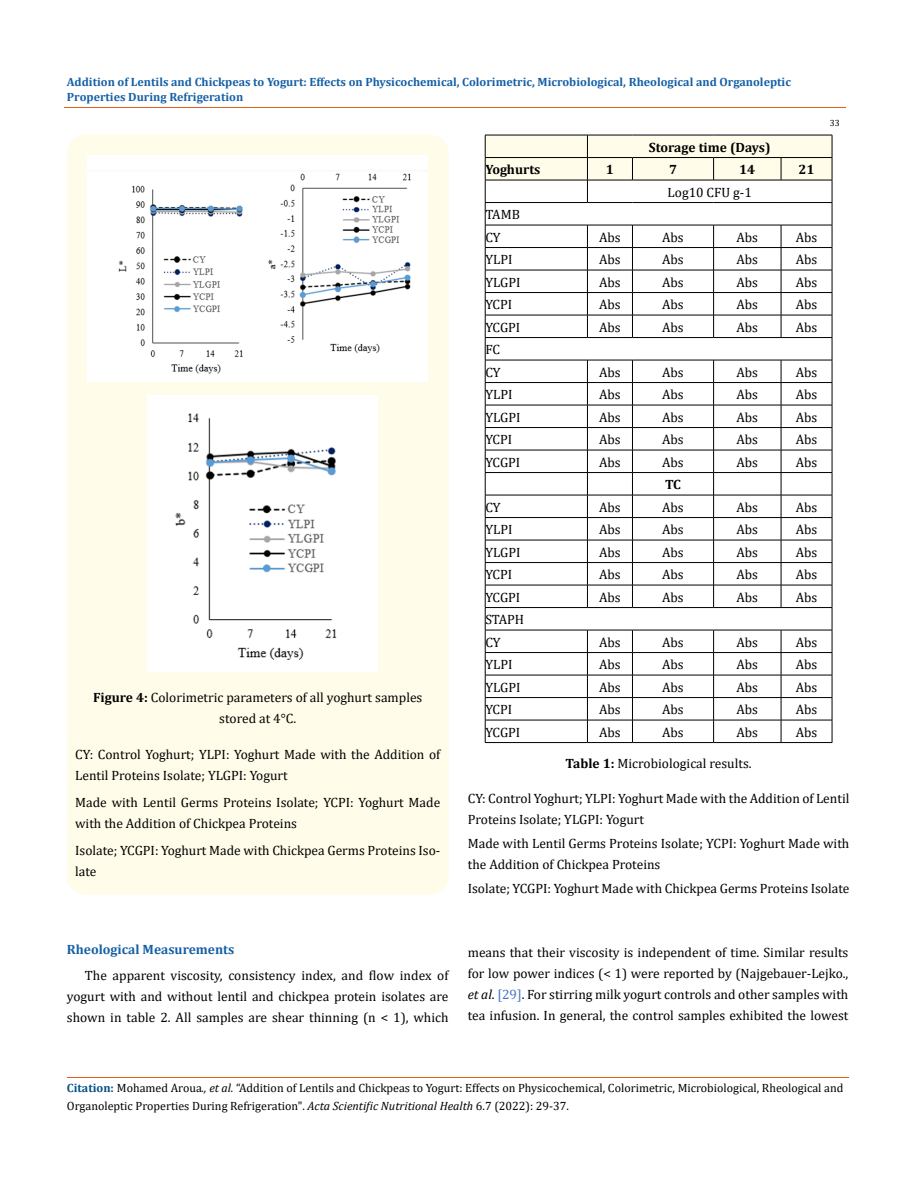
<style>
.page{position:relative;width:917px;height:1188px;background:#fff}
.page>*{position:absolute;margin:0;border:0;box-sizing:border-box;transform-origin:0 0}
.t1{font:13.5px/21px "Cambria";color:#000}
.t2{font:700 13.5px "Cambria";color:#000}
.t3{font:700 13.5px "Cambria";color:#1560a6}
.t4{font:12px/18px "Cambria";color:#000}
.t5{font:700 12px/15px "Cambria";color:#1560a6}
.t6{font:9px "Cambria";color:#000}
.s1{font-weight:700}
.s2{font-style:italic}
.s3{color:#4472c4}
.s4{font-weight:700;color:#035089}
</style>
<div class="page">
<div style="left:67px;top:135px;width:381px;height:759px;background:#fffde9;border-radius:18px"></div>
<img style="left:88px;top:156px;width:340px;height:226px">
<img style="left:148px;top:396px;width:229px;height:275px">
<svg style="left:485px;top:135px;width:347px;height:607px"></svg>
<hr style="left:485px;top:742px;width:102px;height:1px;background:#000">
<hr style="left:587px;top:742px;width:45px;height:1px;background:#000">
<hr style="left:632px;top:742px;width:81px;height:1px;background:#000">
<hr style="left:713px;top:742px;width:68px;height:1px;background:#000">
<hr style="left:781px;top:742px;width:51px;height:1px;background:#000">
<hr style="left:64px;top:108px;width:781px;height:1px;background:#e05d1a">
<hr style="left:67px;top:1077px;width:781px;height:1px;background:#e05d1a">
<p class="t5" style="left:67px;top:74px;width:725px">Addition of Lentils and Chickpeas to Yogurt: Effects on Physicochemical, Colorimetric, Microbiological, Rheological and Organoleptic<br>Properties During Refrigeration</p>
<p class="t2" style="left:649px;top:137px;width:123px">Storage time (Days)</p>
<p class="t2" style="left:485px;top:160px;width:57px">Yoghurts</p>
<p class="t2" style="left:606px;top:160px;width:9px">1</p>
<p class="t2" style="left:669px;top:160px;width:9px">7</p>
<p class="t2" style="left:739px;top:160px;width:17px">14</p>
<p class="t2" style="left:798px;top:160px;width:17px">21</p>
<p class="t1" style="left:667px;top:181px;width:86px">Log10 CFU g-1</p>
<p class="t1" style="left:485px;top:203px;width:36px;line-height:22.5px">TAMB<br>CY</p>
<p class="t1" style="left:599px;top:226px;width:23px">Abs</p>
<p class="t1" style="left:662px;top:226px;width:23px">Abs</p>
<p class="t1" style="left:736px;top:226px;width:23px">Abs</p>
<p class="t1" style="left:795px;top:226px;width:23px">Abs</p>
<p class="t1" style="left:485px;top:249px;width:28px">YLPI</p>
<p class="t1" style="left:599px;top:249px;width:23px">Abs</p>
<p class="t1" style="left:662px;top:249px;width:23px">Abs</p>
<p class="t1" style="left:736px;top:249px;width:23px">Abs</p>
<p class="t1" style="left:795px;top:249px;width:23px">Abs</p>
<p class="t1" style="left:485px;top:271px;width:37px">YLGPI</p>
<p class="t1" style="left:599px;top:271px;width:23px">Abs</p>
<p class="t1" style="left:662px;top:271px;width:23px">Abs</p>
<p class="t1" style="left:736px;top:271px;width:23px">Abs</p>
<p class="t1" style="left:795px;top:271px;width:23px">Abs</p>
<p class="t1" style="left:485px;top:294px;width:28px">YCPI</p>
<p class="t1" style="left:599px;top:294px;width:23px">Abs</p>
<p class="t1" style="left:662px;top:294px;width:23px">Abs</p>
<p class="t1" style="left:736px;top:294px;width:23px">Abs</p>
<p class="t1" style="left:795px;top:294px;width:23px">Abs</p>
<p class="t1" style="left:485px;top:316px;width:36px">YCGPI</p>
<p class="t1" style="left:599px;top:316px;width:23px">Abs</p>
<p class="t1" style="left:662px;top:316px;width:23px">Abs</p>
<p class="t1" style="left:736px;top:316px;width:23px">Abs</p>
<p class="t1" style="left:795px;top:316px;width:23px">Abs</p>
<p class="t1" style="left:485px;top:338px;width:17px;line-height:22.5px">FC<br>CY</p>
<p class="t1" style="left:599px;top:361px;width:23px">Abs</p>
<p class="t1" style="left:662px;top:361px;width:23px">Abs</p>
<p class="t1" style="left:736px;top:361px;width:23px">Abs</p>
<p class="t1" style="left:795px;top:361px;width:23px">Abs</p>
<p class="t1" style="left:485px;top:384px;width:28px">YLPI</p>
<p class="t1" style="left:599px;top:384px;width:23px">Abs</p>
<p class="t1" style="left:662px;top:384px;width:23px">Abs</p>
<p class="t1" style="left:736px;top:384px;width:23px">Abs</p>
<p class="t1" style="left:795px;top:384px;width:23px">Abs</p>
<p class="t1" style="left:485px;top:406px;width:37px">YLGPI</p>
<p class="t1" style="left:599px;top:406px;width:23px">Abs</p>
<p class="t1" style="left:662px;top:406px;width:23px">Abs</p>
<p class="t1" style="left:736px;top:406px;width:23px">Abs</p>
<p class="t1" style="left:795px;top:406px;width:23px">Abs</p>
<p class="t1" style="left:485px;top:429px;width:28px">YCPI</p>
<p class="t1" style="left:599px;top:429px;width:23px">Abs</p>
<p class="t1" style="left:662px;top:429px;width:23px">Abs</p>
<p class="t1" style="left:736px;top:429px;width:23px">Abs</p>
<p class="t1" style="left:795px;top:429px;width:23px">Abs</p>
<p class="t1" style="left:485px;top:451px;width:36px">YCGPI</p>
<p class="t1" style="left:599px;top:451px;width:23px">Abs</p>
<p class="t1" style="left:662px;top:451px;width:23px">Abs</p>
<p class="t1" style="left:736px;top:451px;width:23px">Abs</p>
<p class="t1" style="left:795px;top:451px;width:23px">Abs</p>
<p class="t2" style="left:665px;top:475px;width:17px">TC</p>
<p class="t1" style="left:485px;top:496px;width:17px">CY</p>
<p class="t1" style="left:599px;top:496px;width:23px">Abs</p>
<p class="t1" style="left:662px;top:496px;width:23px">Abs</p>
<p class="t1" style="left:736px;top:496px;width:23px">Abs</p>
<p class="t1" style="left:795px;top:496px;width:23px">Abs</p>
<p class="t1" style="left:485px;top:519px;width:28px">YLPI</p>
<p class="t1" style="left:599px;top:519px;width:23px">Abs</p>
<p class="t1" style="left:662px;top:519px;width:23px">Abs</p>
<p class="t1" style="left:736px;top:519px;width:23px">Abs</p>
<p class="t1" style="left:795px;top:519px;width:23px">Abs</p>
<p class="t1" style="left:485px;top:541px;width:37px">YLGPI</p>
<p class="t1" style="left:599px;top:541px;width:23px">Abs</p>
<p class="t1" style="left:662px;top:541px;width:23px">Abs</p>
<p class="t1" style="left:736px;top:541px;width:23px">Abs</p>
<p class="t1" style="left:795px;top:541px;width:23px">Abs</p>
<p class="t1" style="left:485px;top:564px;width:28px">YCPI</p>
<p class="t1" style="left:599px;top:564px;width:23px">Abs</p>
<p class="t1" style="left:662px;top:564px;width:23px">Abs</p>
<p class="t1" style="left:736px;top:564px;width:23px">Abs</p>
<p class="t1" style="left:795px;top:564px;width:23px">Abs</p>
<p class="t1" style="left:485px;top:586px;width:36px">YCGPI</p>
<p class="t1" style="left:599px;top:586px;width:23px">Abs</p>
<p class="t1" style="left:662px;top:586px;width:23px">Abs</p>
<p class="t1" style="left:736px;top:586px;width:23px">Abs</p>
<p class="t1" style="left:795px;top:586px;width:23px">Abs</p>
<p class="t1" style="left:485px;top:608px;width:40px;line-height:22.5px">STAPH<br>CY</p>
<p class="t1" style="left:599px;top:631px;width:23px">Abs</p>
<p class="t1" style="left:662px;top:631px;width:23px">Abs</p>
<p class="t1" style="left:736px;top:631px;width:23px">Abs</p>
<p class="t1" style="left:795px;top:631px;width:23px">Abs</p>
<p class="t6" style="left:829px;top:118px;width:11px">33</p>
<p class="t1" style="left:93px;top:687px;width:331px;text-align:center"><span class="s1">Figure 4:</span> Colorimetric parameters of all yoghurt samples stored at 4°C.</p>
<p class="t1" style="left:75px;top:744px;width:366px">CY: Control Yoghurt; YLPI: Yoghurt Made with the Addition of<br>Lentil Proteins Isolate; YLGPI: Yogurt</p>
<p class="t1" style="left:75px;top:792px;width:366px">Made with Lentil Germs Proteins Isolate; YCPI: Yoghurt Made with the Addition of Chickpea Proteins</p>
<p class="t1" style="left:75px;top:840px;width:366px">Isolate; YCGPI: Yoghurt Made with Chickpea Germs Proteins Iso&shy;late</p>
<p class="t1" style="left:485px;top:654px;width:28px">YLPI</p>
<p class="t1" style="left:599px;top:654px;width:23px">Abs</p>
<p class="t1" style="left:662px;top:654px;width:23px">Abs</p>
<p class="t1" style="left:736px;top:654px;width:23px">Abs</p>
<p class="t1" style="left:795px;top:654px;width:23px">Abs</p>
<p class="t1" style="left:485px;top:676px;width:37px">YLGPI</p>
<p class="t1" style="left:599px;top:676px;width:23px">Abs</p>
<p class="t1" style="left:662px;top:676px;width:23px">Abs</p>
<p class="t1" style="left:736px;top:676px;width:23px">Abs</p>
<p class="t1" style="left:795px;top:676px;width:23px">Abs</p>
<p class="t1" style="left:485px;top:699px;width:28px">YCPI</p>
<p class="t1" style="left:599px;top:699px;width:23px">Abs</p>
<p class="t1" style="left:662px;top:699px;width:23px">Abs</p>
<p class="t1" style="left:736px;top:699px;width:23px">Abs</p>
<p class="t1" style="left:795px;top:699px;width:23px">Abs</p>
<p class="t1" style="left:485px;top:721px;width:36px">YCGPI</p>
<p class="t1" style="left:599px;top:721px;width:23px">Abs</p>
<p class="t1" style="left:662px;top:721px;width:23px">Abs</p>
<p class="t1" style="left:736px;top:721px;width:23px">Abs</p>
<p class="t1" style="left:795px;top:721px;width:23px">Abs</p>
<p class="t1" style="left:565px;top:753px;width:187px"><span class="s1">Table 1:</span> Microbiological results.</p>
<p class="t1" style="left:468px;top:789px;width:383px;line-height:20.2px">CY: Control Yoghurt; YLPI: Yoghurt Made with the Addition of Lentil<br>Proteins Isolate; YLGPI: Yogurt</p>
<p class="t1" style="left:468px;top:834px;width:383px;line-height:20.2px">Made with Lentil Germs Proteins Isolate; YCPI: Yoghurt Made with the Addition of Chickpea Proteins</p>
<p class="t1" style="left:468px;top:878px;width:383px">Isolate; YCGPI: Yoghurt Made with Chickpea Germs Proteins Isolate</p>
<p class="t3" style="left:67px;top:940px;width:169px">Rheological Measurements</p>
<p class="t1" style="left:67px;top:964px;width:383px;text-align:justify;text-indent:18px">The apparent viscosity, consistency index, and flow index of yogurt with and without lentil and chickpea protein isolates are shown in table 2. All samples are shear thinning (n &lt; 1), which</p>
<p class="t1" style="left:468px;top:942px;width:382px;text-align:justify">means that their viscosity is independent of time. Similar results for low power indices (&lt; 1) were reported by (Najgebauer-Lejko., <span class="s2">et al</span>. <span class="s3">[29]</span>. For stirring milk yogurt controls and other samples with tea infusion. In general, the control samples exhibited the lowest</p>
<p class="t4" style="left:67px;top:1079px;width:778px"><span class="s4">Citation:</span> Mohamed Aroua<span class="s2">., et al.</span> “Addition of Lentils and Chickpeas to Yogurt: Effects on Physicochemical, Colorimetric, Microbiological, Rheological and<br>Organoleptic Properties During Refrigeration". <span class="s2">Acta Scientific Nutritional Health</span> 6.7 (2022): 29-37.</p>
</div>
